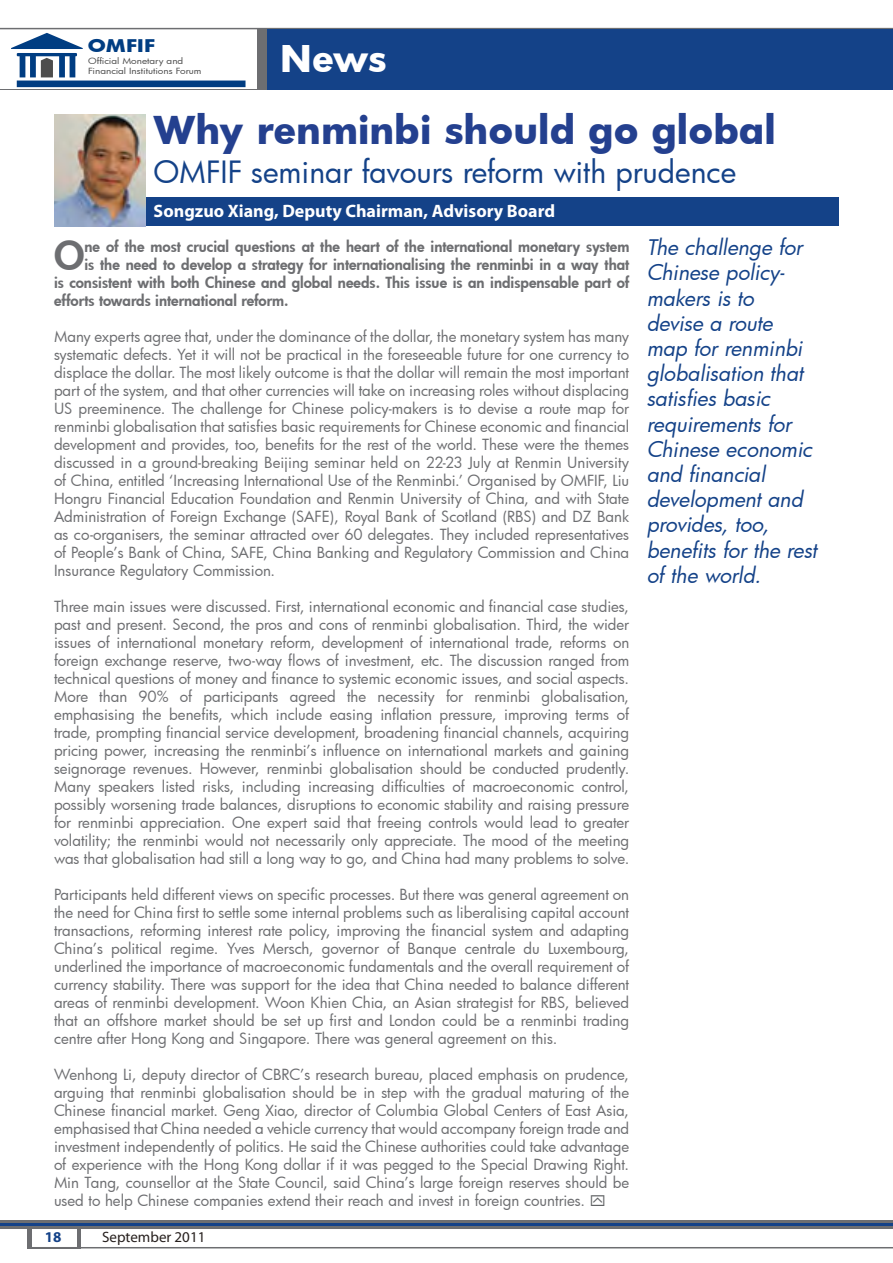
<style>
.page{position:relative;width:893px;height:1263px;background:#fff}
.page>*{position:absolute;margin:0;border:0;box-sizing:border-box;transform-origin:0 0}
.t1{font:800 38.85px "Futura";color:#6d6e71}
.t2{font:700 37.5px "Futura";color:#24408f}
.t3{font:700 36px "Futura";color:#fff}
.t4{font:30px "Futura";letter-spacing:-.005em;color:#144288}
.t5{font:italic 21px/25.2px "Futura";color:#144288}
.t6{font:700 18px "Myriad Pro";color:#fff}
.t7{font:700 17.1px "Futura";color:#003d82;scale:1.19 1}
.t8{font:15px/18px "Futura";color:#6d6e71;text-align:justify}
.t9{font:800 15px "Futura";color:#6d6e71}
.t10{font:15px "Myriad Pro";color:#27201e}
.t11{font:700 15px "Myriad Pro";color:#144288}
.t12{font:8.25px/9.9px "Futura";color:#4d4d4d;scale:1.19 1}
</style>
<div class="page">
<div style="left:27px;top:1222px;width:54px;height:26px;background:#6d6e71"></div>
<div style="left:32px;top:1222px;width:44px;height:25px;background:#fff"></div>
<svg style="left:0;top:29px;width:268px;height:61px"></svg>
<div style="left:0;top:28px;width:257px;height:60px;background:#fff"></div>
<svg style="left:11px;top:33px;width:235px;height:54px"></svg>
<hr style="left:0;top:28px;width:893px;height:1px;background:#6d6e71">
<hr style="left:27px;top:1247px;width:866px;height:1px;background:#6d6e71">
<div style="left:268px;top:29px;width:625px;height:61px;background:#144288"></div>
<svg style="left:0;top:1220px;width:893px;height:8px;background:#5e6674"></svg>
<hr style="left:0;top:1223px;width:893px;height:2px;background:#144288">
<div style="left:139px;top:197px;width:700px;height:29px;background:#144288"></div>
<img style="left:54px;top:115px;width:91px;height:111px">
<p class="t7" style="left:88px;top:33px;width:58px">OMFIF</p>
<p class="t12" style="left:88px;top:56px;width:97px">Official Monetary and<br>Financial Institutions Forum</p>
<h3 class="t3" style="left:280px;top:33px;width:108px">N ews</h3>
<h2 class="t2" style="left:154px;top:104px;width:624px">Why renminbi should go global</h2>
<h3 class="t4" style="left:154px;top:151px;width:584px">OMFIF seminar favours reform with prudence</h3>
<p class="t6" style="left:154px;top:199px;width:403px">Songzuo Xiang, Deputy Chairman, Advisory Board</p>
<h3 class="t5" style="left:647px;top:234px;width:172px">The challenge for<br>Chinese policy&shy;makers is to<br>devise a route map for renminbi globalisation that satisfies basic requirements for<br>Chinese economic and financial development and provides, too, benefits for the rest of the world.</h3>
<h1 class="t1" style="left:54px;top:229px;width:32px">O</h1>
<p class="t9" style="left:84px;top:236px;width:546px">ne of the most crucial questions at the heart of the international monetary system</p>
<p class="t9" style="left:84px;top:254px;width:546px">is the need to develop a strategy for internationalising the renminbi in a way that</p>
<p class="t9" style="left:54px;top:272px;width:577px">is consistent with both Chinese and global needs. This issue is an indispensable part of</p>
<p class="t9" style="left:54px;top:290px;width:236px">efforts towards international reform.</p>
<p class="t8" style="left:54px;top:327px;width:577px">Many experts agree that, under the dominance of the dollar, the monetary system has many systematic defects. Yet it will not be practical in the foreseeable future for one currency to displace the dollar. The most likely outcome is that the dollar will remain the most important part of the system, and that other currencies will take on increasing roles without displacing US preeminence. The challenge for Chinese policy-makers is to devise a route map for renminbi globalisation that satisfies basic requirements for Chinese economic and financial development and provides, too, benefits for the rest of the world. These were the themes discussed in a ground-breaking Beijing seminar held on 22-23 July at Renmin University of China, entitled ‘Increasing International Use of the Renminbi.’ Organised by OMFIF, Liu Hongru Financial Education Foundation and Renmin University of China, and with State Administration of Foreign Exchange (SAFE), Royal Bank of Scotland (RBS) and DZ Bank as co-organisers, the seminar attracted over 60 delegates. They included representatives of People’s Bank of China, SAFE, China Banking and Regulatory Commission and China Insurance Regulatory Commission.</p>
<p class="t8" style="left:54px;top:597px;width:577px">Three main issues were discussed. First, international economic and financial case studies, past and present. Second, the pros and cons of renminbi globalisation. Third, the wider issues of international monetary reform, development of international trade, reforms on foreign exchange reserve, two-way flows of investment, etc. The discussion ranged from technical questions of money and finance to systemic economic issues, and social aspects.<br>More than 90% of participants agreed the necessity for renminbi globalisation, emphasising the benefits, which include easing inflation pressure, improving terms of trade, prompting financial service development, broadening financial channels, acquiring pricing power, increasing the renminbi’s influence on international markets and gaining seignorage revenues. However, renminbi globalisation should be conducted prudently.<br>Many speakers listed risks, including increasing difficulties of macroeconomic control, possibly worsening trade balances, disruptions to economic stability and raising pressure for renminbi appreciation. One expert said that freeing controls would lead to greater volatility; the renminbi would not necessarily only appreciate. The mood of the meeting was that globalisation had still a long way to go, and China had many problems to solve.</p>
<p class="t8" style="left:54px;top:885px;width:577px">Participants held different views on specific processes. But there was general agreement on the need for China first to settle some internal problems such as liberalising capital account transactions, reforming interest rate policy, improving the financial system and adapting China’s political regime. Yves Mersch, governor of Banque centrale du Luxembourg, underlined the importance of macroeconomic fundamentals and the overall requirement of currency stability. There was support for the idea that China needed to balance different areas of renminbi development. Woon Khien Chia, an Asian strategist for RBS, believed that an offshore market should be set up first and London could be a renminbi trading centre after Hong Kong and Singapore. There was general agreement on this.</p>
<p class="t8" style="left:54px;top:1065px;width:577px">Wenhong Li, deputy director of CBRC’s research bureau, placed emphasis on prudence, arguing that renminbi globalisation should be in step with the gradual maturing of the Chinese financial market. Geng Xiao, director of Columbia Global Centers of East Asia, emphasised that China needed a vehicle currency that would accompany foreign trade and investment independently of politics. He said the Chinese authorities could take advantage of experience with the Hong Kong dollar if it was pegged to the Special Drawing Right.<br>Min Tang, counsellor at the State Council, said China’s large foreign reserves should be used to help Chinese companies extend their reach and invest in foreign countries.</p>
<p class="t11" style="left:45px;top:1227px;width:18px">18</p>
<p class="t10" style="left:102px;top:1228px;width:105px">September 2011</p>
</div>
